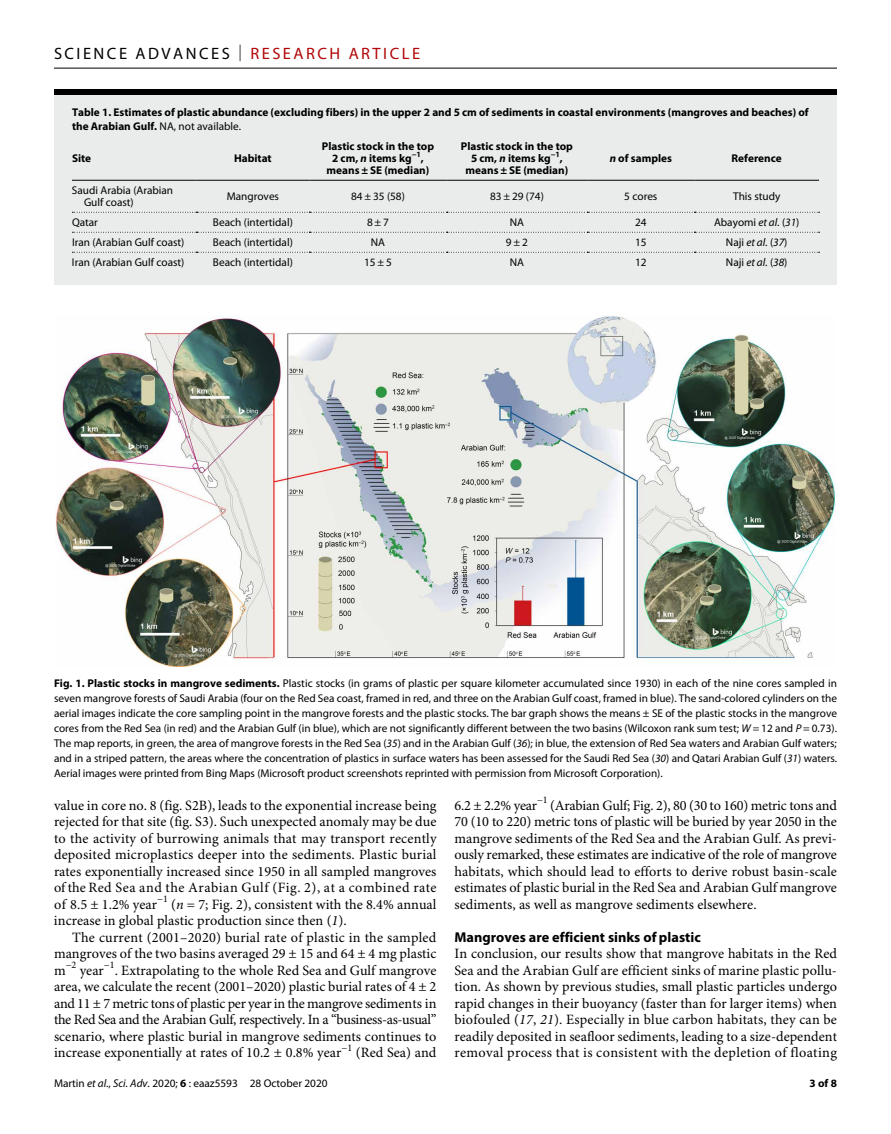
<style>
.page{position:relative;width:891px;height:1134px;background:#fff}
.page>*{position:absolute;margin:0;border:0;box-sizing:border-box;transform-origin:0 0}
.t1{font:16.5px "Myriad Pro";letter-spacing:.15em;color:#000}
.t2{font:14.25px/16.5px "Minion Pro";color:#000;text-align:justify}
.t3{font:700 14.25px "Myriad Pro";color:#000}
.t4{font:11.25px/15px "Myriad Pro";color:#000}
.t5{font:700 11.25px/12px "Myriad Pro";color:#000;text-align:center}
.t6{font:italic 11.25px "Myriad Pro";color:#000}
.s1{font-weight:300}
.s2{color:#b10508}
.s3{font-weight:400}
.s4{font-style:italic}
.s5{font-style:normal}
.s6{font-weight:700}
</style>
<div class="page">
<hr style="left:54px;top:68px;width:783px;height:1px;background:#000">
<div style="left:54px;top:90px;width:783px;height:194px;background:#eaebeb"></div>
<div style="left:54px;top:89px;width:783px;height:6px;background:#000"></div>
<hr style="left:72px;top:180px;width:124px;height:1px;background:#000">
<hr style="left:196px;top:180px;width:113px;height:1px;background:#000">
<hr style="left:309px;top:180px;width:138px;height:1px;background:#000">
<hr style="left:447px;top:180px;width:140px;height:1px;background:#000">
<hr style="left:587px;top:180px;width:107px;height:1px;background:#000">
<hr style="left:694px;top:180px;width:125px;height:1px;background:#000">
<svg style="left:72px;top:212px;width:748px;height:1px"></svg>
<svg style="left:72px;top:232px;width:748px;height:1px"></svg>
<svg style="left:72px;top:252px;width:748px;height:1px"></svg>
<img style="left:55px;top:316px;width:781px;height:351px">
<p class="t1" style="left:54px;top:40px;width:368px">SCIENCE ADVANCES <span class="s1">|</span> <span class="s2">RESEARCH ARTICLE</span></p>
<p class="t5" style="left:72px;top:104px;width:738px;line-height:14.2px;text-align:left">Table 1. Estimates of plastic abundance (excluding fibers) in the upper 2 and 5 cm of sediments in coastal environments (mangroves and beaches) of the Arabian Gulf. <span class="s3">NA, not available.</span></p>
<p class="t5" style="left:72px;top:151px;width:21px">Site</p>
<p class="t5" style="left:234px;top:151px;width:39px">Habitat</p>
<p class="t5" style="left:322px;top:139px;width:114px">Plastic stock in the top<br>2 cm, <span class="s4">n</span> items kg<sup>−1</sup>, means ± SE (median)</p>
<p class="t5" style="left:461px;top:139px;width:114px">Plastic stock in the top<br>5 cm, <span class="s4">n</span> items kg<sup>−1</sup>, means ± SE (median)</p>
<p class="t5" style="left:610px;top:151px;width:64px"><span class="s4">n</span> of samples</p>
<p class="t5" style="left:732px;top:151px;width:52px">Reference</p>
<p class="t4" style="left:84px;top:185px;width:91px;line-height:12px;text-indent:-12px">Saudi Arabia (Arabian<br>Gulf coast)</p>
<p class="t4" style="left:227px;top:189px;width:54px">Mangroves</p>
<p class="t4" style="left:351px;top:189px;width:55px">84 ± 35 (58)</p>
<p class="t4" style="left:490px;top:189px;width:55px">83 ± 29 (74)</p>
<p class="t4" style="left:624px;top:189px;width:35px">5 cores</p>
<p class="t4" style="left:733px;top:189px;width:49px">This study</p>
<p class="t4" style="left:72px;top:215px;width:27px">Qatar</p>
<p class="t4" style="left:213px;top:215px;width:81px">Beach (intertidal)</p>
<p class="t4" style="left:367px;top:215px;width:24px">8±7</p>
<p class="t4" style="left:510px;top:215px;width:16px">NA</p>
<p class="t4" style="left:635px;top:215px;width:13px">24</p>
<p class="t4" style="left:714px;top:215px;width:87px">Abayomi <span class="s4">et al.</span> (<span class="s4">31</span>)</p>
<p class="t4" style="left:72px;top:235px;width:114px">Iran (Arabian Gulf coast)</p>
<p class="t4" style="left:213px;top:235px;width:81px">Beach (intertidal)</p>
<p class="t4" style="left:371px;top:235px;width:16px">NA</p>
<p class="t4" style="left:506px;top:235px;width:24px">9±2</p>
<p class="t4" style="left:635px;top:235px;width:13px">15</p>
<p class="t6" style="left:726px;top:234px;width:63px"><span class="s5">Naji</span> et al. <span class="s5">(</span>37<span class="s5">)</span></p>
<p class="t4" style="left:72px;top:255px;width:114px">Iran (Arabian Gulf coast)</p>
<p class="t4" style="left:213px;top:255px;width:81px">Beach (intertidal)</p>
<p class="t4" style="left:364px;top:255px;width:29px">15±5</p>
<p class="t4" style="left:510px;top:255px;width:16px">NA</p>
<p class="t4" style="left:635px;top:255px;width:13px">12</p>
<p class="t6" style="left:726px;top:254px;width:63px"><span class="s5">Naji</span> et al. <span class="s5">(</span>38<span class="s5">)</span></p>
<p class="t4" style="left:54px;top:676px;width:785px;text-align:justify"><span class="s6">Fig. 1. Plastic stocks in mangrove sediments.</span> Plastic stocks (in grams of plastic per square kilometer accumulated since 1930) in each of the nine cores sampled in seven mangrove forests of Saudi Arabia (four on the Red Sea coast, framed in red, and three on the Arabian Gulf coast, framed in blue). The sand-colored cylinders on the aerial images indicate the core sampling point in the mangrove forests and the plastic stocks. The bar graph shows the means ± SE of the plastic stocks in the mangrove cores from the Red Sea (in red) and the Arabian Gulf (in blue), which are not significantly different between the two basins (Wilcoxon rank sum test; <span class="s4">W</span> = 12 and <span class="s4">P</span> = 0.73).<br>The map reports, in green, the area of mangrove forests in the Red Sea (<span class="s4">35</span>) and in the Arabian Gulf (<span class="s4">36</span>); in blue, the extension of Red Sea waters and Arabian Gulf waters; and in a striped pattern, the areas where the concentration of plastics in surface waters has been assessed for the Saudi Red Sea (<span class="s4">30</span>) and Qatari Arabian Gulf (<span class="s4">31</span>) waters.<br>Aerial images were printed from Bing Maps (Microsoft product screenshots reprinted with permission from Microsoft Corporation).</p>
<p class="t2" style="left:54px;top:798px;width:384px">value in core no. 8 (fig. S2B), leads to the exponential increase being rejected for that site (fig. S3). Such unexpected anomaly may be due to the activity of burrowing animals that may transport recently deposited microplastics deeper into the sediments. Plastic burial rates exponentially increased since 1950 in all sampled mangroves of the Red Sea and the Arabian Gulf (Fig. 2), at a combined rate of 8.5 ± 1.2% year<sup>−1</sup> (<span class="s4">n</span> = 7; Fig. 2), consistent with the 8.4% annual increase in global plastic production since then (<span class="s4">1</span>).</p>
<p class="t2" style="left:54px;top:930px;width:384px;text-indent:18px">The current (2001–2020) burial rate of plastic in the sampled mangroves of the two basins averaged 29 ± 15 and 64 ± 4 mg plastic m<sup>−2</sup> year<sup>−1</sup>. Extrapolating to the whole Red Sea and Gulf mangrove area, we calculate the recent (2001–2020) plastic burial rates of 4 ± 2 and 11 ± 7 metric tons of plastic per year in the mangrove sediments in the Red Sea and the Arabian Gulf, respectively. In a “business-as-usual” scenario, where plastic burial in mangrove sediments continues to increase exponentially at rates of 10.2 ± 0.8% year<sup>−1</sup> (Red Sea) and</p>
<p class="t4" style="left:54px;top:1076px;width:275px">Martin <span class="s4">et al</span>., <span class="s4">Sci. Adv.</span> 2020; <span class="s6">6</span> : eaaz5593 28 October 2020</p>
<p class="t2" style="left:454px;top:798px;width:384px">6.2 ± 2.2% year<sup>−1</sup> (Arabian Gulf; Fig. 2), 80 (30 to 160) metric tons and 70 (10 to 220) metric tons of plastic will be buried by year 2050 in the mangrove sediments of the Red Sea and the Arabian Gulf. As previ&shy;ously remarked, these estimates are indicative of the role of mangrove habitats, which should lead to efforts to derive robust basin-scale estimates of plastic burial in the Red Sea and Arabian Gulf mangrove sediments, as well as mangrove sediments elsewhere.</p>
<p class="t3" style="left:454px;top:925px;width:248px">Mangroves are efficient sinks of plastic</p>
<p class="t2" style="left:454px;top:947px;width:384px">In conclusion, our results show that mangrove habitats in the Red Sea and the Arabian Gulf are efficient sinks of marine plastic pollu&shy;tion. As shown by previous studies, small plastic particles undergo rapid changes in their buoyancy (faster than for larger items) when biofouled (<span class="s4">17</span>, <span class="s4">21</span>). Especially in blue carbon habitats, they can be readily deposited in seafloor sediments, leading to a size-dependent removal process that is consistent with the depletion of floating</p>
<p class="t5" style="left:810px;top:1076px;width:29px">3 of 8</p>
</div>
